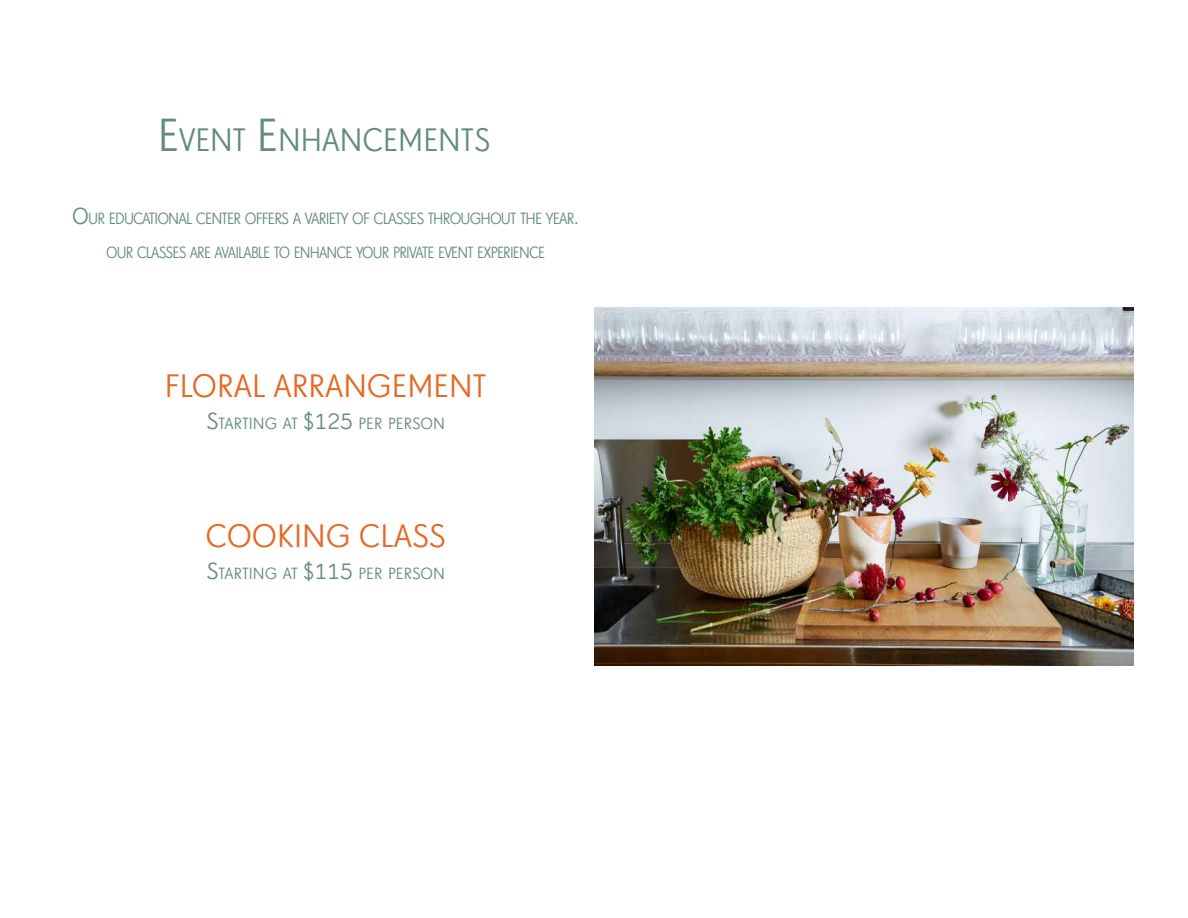
<style>
.page{position:relative;width:1188px;height:918px;background:#fff}
.page>*{position:absolute;margin:0;border:0;box-sizing:border-box;transform-origin:0 0}
.t1{font:31.5px "Super Grotesk Offc Pro";color:#e46a26}
.t2{font:31.5px "Super Grotesk Offc Pro";color:#648c7a;scale:.96 1}
.t3{font:15.75px/34.5px "Super Grotesk Offc Pro";letter-spacing:-.055em;color:#648c7a;text-align:center;scale:.93 1}
.t4{font:15.75px "Super Grotesk Offc Pro";color:#648c7a}
.s1{font-size:45px}
.s2{font-size:22.5px}
</style>
<div class="page">
<img style="left:594px;top:308px;width:540px;height:358px">
<h1 class="t2" style="left:158px;top:122px;width:346px"><span class="s1">E</span>VENT <span class="s1">E</span>NHANCEMENTS</h1>
<p class="t3" style="left:72px;top:201px;width:546px"><span class="s2">O</span>UR EDUCATIONAL CENTER OFFERS A VARIETY OF CLASSES THROUGHOUT THE YEAR<span class="s2">.<br></span>OUR CLASSES ARE AVAILABLE TO ENHANCE YOUR PRIVATE EVENT EXPERIENCE</p>
<h1 class="t1" style="left:165px;top:368px;width:323px">FLORAL ARRANGEMENT</h1>
<p class="t4" style="left:206px;top:414px;width:240px"><span class="s2">S</span>TARTING AT <span class="s2">$125</span> PER PERSON</p>
<h1 class="t1" style="left:206px;top:518px;width:242px">COOKING CLASS</h1>
<p class="t4" style="left:206px;top:564px;width:240px"><span class="s2">S</span>TARTING AT <span class="s2">$115</span> PER PERSON</p>
</div>
